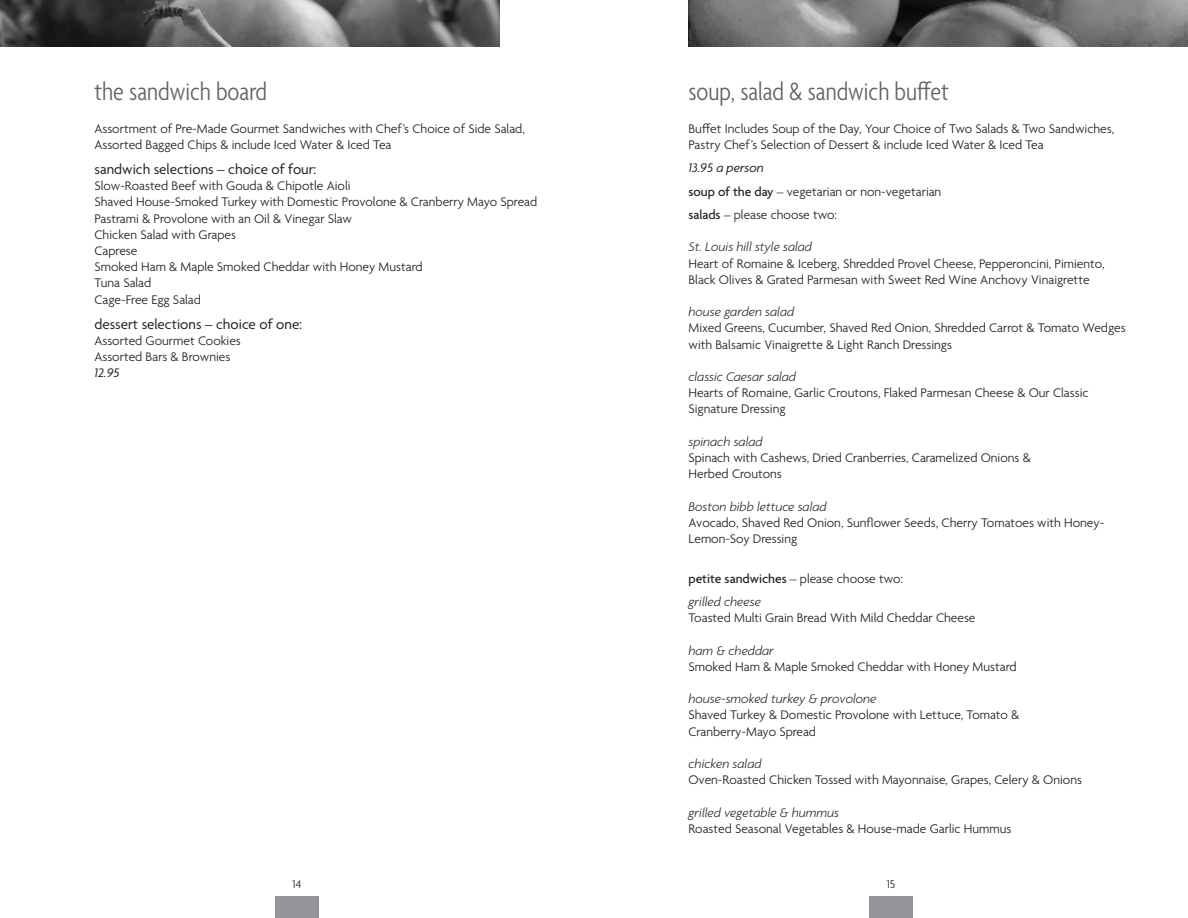
<style>
.page{position:relative;width:1188px;height:918px;background:#fff}
.page>*{position:absolute;margin:0;border:0;box-sizing:border-box;transform-origin:0 0}
.HEADS_1{font:300 condensed 27px "Agenda";color:#636366}
.HEADS_3{font:15px "Agenda";color:#231f20}
.TEXT{font:300 13.5px/16.2px "Agenda";color:#231f20}
.ITALIC{font:italic 300 13.5px "Agenda";color:#231f20}
.PRICE{font:italic 13.5px "Agenda";color:#231f20}
.t1{font:300 12px "Agenda";color:#231f20}
.s1{font-weight:500}
</style>
<div class="page">
<div style="left:275px;top:896px;width:44px;height:22px;background:#939598"></div>
<div style="left:869px;top:896px;width:44px;height:22px;background:#939598"></div>
<img style="left:688px;top:0;width:500px;height:46px">
<img style="left:0;top:0;width:500px;height:46px">
<p class="HEADS_1" style="left:94px;top:77px;width:174px">the sandwich board</p>
<p class="TEXT" style="left:94px;top:121px;width:432px">Assortment of Pre-Made Gourmet Sandwiches with Chef’s Choice of Side Salad,<br>Assorted Bagged Chips &amp; include Iced Water &amp; Iced Tea</p>
<p class="HEADS_3" style="left:94px;top:161px;width:224px">sandwich selections – choice of four:</p>
<p class="TEXT" style="left:94px;top:179px;width:258px">Slow-Roasted Beef with Gouda &amp; Chipotle Aioli</p>
<p class="TEXT" style="left:94px;top:195px;width:444px">Shaved House-Smoked Turkey with Domestic Provolone &amp; Cranberry Mayo Spread</p>
<p class="TEXT" style="left:94px;top:211px;width:259px">Pastrami &amp; Provolone with an Oil &amp; Vinegar Slaw</p>
<p class="TEXT" style="left:94px;top:227px;width:143px">Chicken Salad with Grapes</p>
<p class="TEXT" style="left:94px;top:243px;width:44px">Caprese</p>
<p class="TEXT" style="left:94px;top:260px;width:330px">Smoked Ham &amp; Maple Smoked Cheddar with Honey Mustard</p>
<p class="TEXT" style="left:94px;top:276px;width:58px">Tuna Salad</p>
<p class="TEXT" style="left:94px;top:292px;width:108px">Cage-Free Egg Salad</p>
<p class="HEADS_3" style="left:94px;top:316px;width:209px">dessert selections – choice of one:</p>
<p class="TEXT" style="left:94px;top:333px;width:148px">Assorted Gourmet Cookies</p>
<p class="TEXT" style="left:94px;top:350px;width:137px">Assorted Bars &amp; Brownies</p>
<p class="PRICE" style="left:94px;top:365px;width:27px">12.95</p>
<p class="HEADS_1" style="left:688px;top:77px;width:262px">soup, salad &amp; sandwich buffet</p>
<p class="TEXT" style="left:688px;top:121px;width:427px">Buffet Includes Soup of the Day, Your Choice of Two Salads &amp; Two Sandwiches,<br>Pastry Chef’s Selection of Dessert &amp; include Iced Water &amp; Iced Tea</p>
<p class="PRICE" style="left:688px;top:160px;width:77px">13.95 a person</p>
<p class="TEXT" style="left:688px;top:184px;width:254px"><span class="s1">soup of the day</span> – vegetarian or non-vegetarian</p>
<p class="TEXT" style="left:688px;top:207px;width:150px"><span class="s1">salads</span> – please choose two:</p>
<p class="ITALIC" style="left:688px;top:239px;width:125px">St. Louis hill style salad</p>
<p class="TEXT" style="left:688px;top:256px;width:418px">Heart of Romaine &amp; Iceberg, Shredded Provel Cheese, Pepperoncini, Pimiento,<br>Black Olives &amp; Grated Parmesan with Sweet Red Wine Anchovy Vinaigrette</p>
<p class="ITALIC" style="left:688px;top:304px;width:107px">house garden salad</p>
<p class="TEXT" style="left:688px;top:321px;width:439px">Mixed Greens, Cucumber, Shaved Red Onion, Shredded Carrot &amp; Tomato Wedges with Balsamic Vinaigrette &amp; Light Ranch Dressings</p>
<p class="ITALIC" style="left:688px;top:368px;width:109px">classic Caesar salad</p>
<p class="TEXT" style="left:688px;top:386px;width:402px">Hearts of Romaine, Garlic Croutons, Flaked Parmesan Cheese &amp; Our Classic<br>Signature Dressing</p>
<p class="ITALIC" style="left:688px;top:433px;width:76px">spinach salad</p>
<p class="TEXT" style="left:688px;top:450px;width:344px">Spinach with Cashews, Dried Cranberries, Caramelized Onions &amp;</p>
<p class="TEXT" style="left:688px;top:467px;width:95px">Herbed Croutons</p>
<p class="ITALIC" style="left:688px;top:498px;width:140px">Boston bibb lettuce salad</p>
<p class="TEXT" style="left:688px;top:515px;width:417px">Avocado, Shaved Red Onion, Sunflower Seeds, Cherry Tomatoes with Honey-<br>Lemon-Soy Dressing</p>
<p class="TEXT" style="left:688px;top:571px;width:216px"><span class="s1">petite sandwiches</span> – please choose two:</p>
<p class="ITALIC" style="left:688px;top:593px;width:74px">grilled cheese</p>
<p class="TEXT" style="left:688px;top:611px;width:289px">Toasted Multi Grain Bread With Mild Cheddar Cheese</p>
<p class="ITALIC" style="left:688px;top:642px;width:87px">ham &amp; cheddar</p>
<p class="TEXT" style="left:688px;top:659px;width:330px">Smoked Ham &amp; Maple Smoked Cheddar with Honey Mustard</p>
<p class="ITALIC" style="left:688px;top:691px;width:190px">house-smoked turkey &amp; provolone</p>
<p class="TEXT" style="left:688px;top:708px;width:332px">Shaved Turkey &amp; Domestic Provolone with Lettuce, Tomato &amp;</p>
<p class="TEXT" style="left:688px;top:724px;width:129px">Cranberry-Mayo Spread</p>
<p class="ITALIC" style="left:688px;top:755px;width:75px">chicken salad</p>
<p class="TEXT" style="left:688px;top:773px;width:395px">Oven-Roasted Chicken Tossed with Mayonnaise, Grapes, Celery &amp; Onions</p>
<p class="ITALIC" style="left:688px;top:804px;width:152px">grilled vegetable &amp; hummus</p>
<p class="TEXT" style="left:688px;top:821px;width:325px">Roasted Seasonal Vegetables &amp; House-made Garlic Hummus</p>
<p class="t1" style="left:293px;top:878px;width:10px">14</p>
<p class="t1" style="left:887px;top:878px;width:10px">15</p>
</div>
